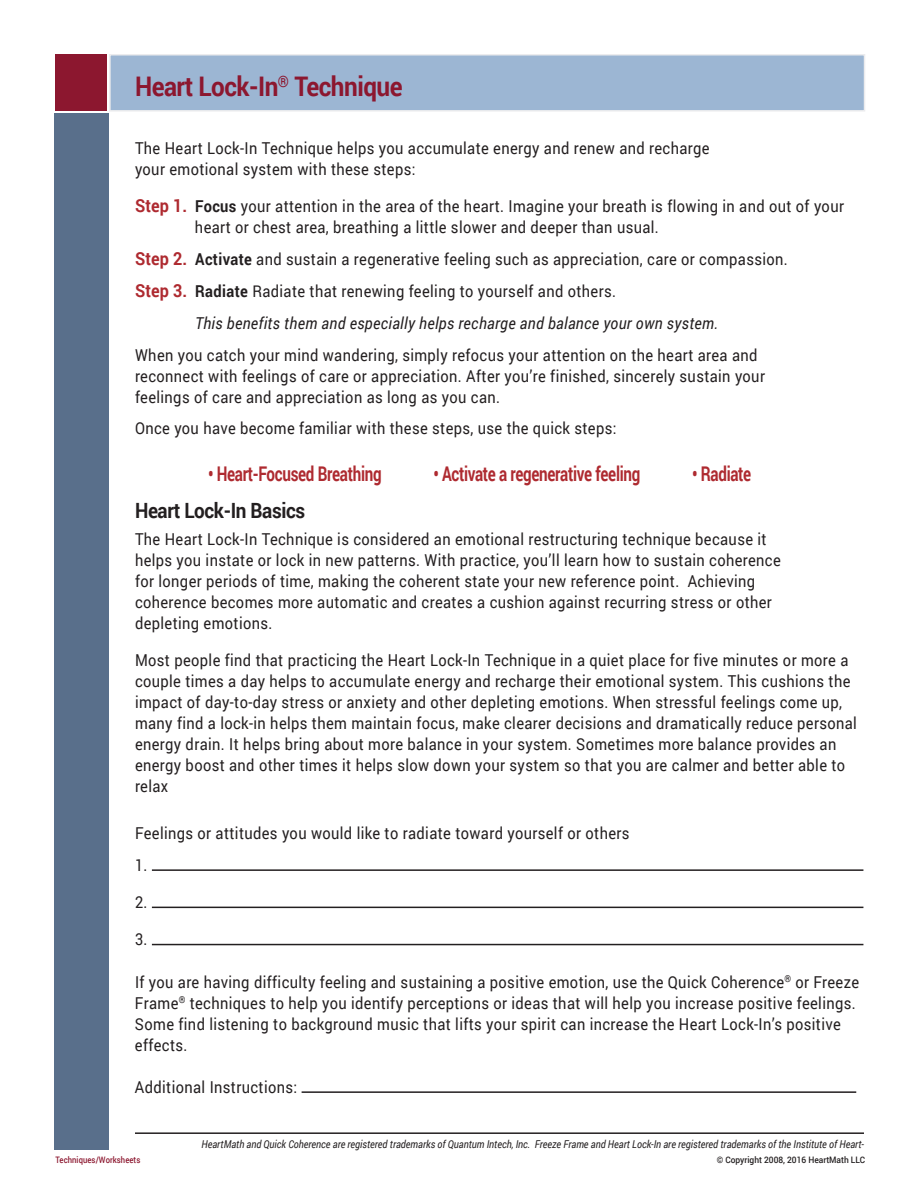
<style>
.page{position:relative;width:918px;height:1188px;background:#fff}
.page>*{position:absolute;margin:0;border:0;box-sizing:border-box;transform-origin:0 0}
.t1{font:700 27px "Roboto";letter-spacing:-.02em;color:#8c172f;scale:.9 1}
.t2{font:700 21px "Roboto";letter-spacing:-.02em;color:#231f20;scale:.9 1}
.t3{font:700 20.25px "Roboto";letter-spacing:-.02em;color:#ae2a30;scale:.75 1}
.t4{font:16.35px/21px "Roboto";letter-spacing:.025em;color:#231f20;scale:.89 1}
.t5{font:italic 16.35px "Roboto";letter-spacing:.025em;color:#231f20;scale:.89 1}
.t6{font:italic 10.8px "Roboto";color:#231f20;scale:.87 1}
.t7{font:500 8.85px "Roboto";color:#231f20;scale:.94 1}
.t8{font:500 8.85px "Roboto";letter-spacing:.01em;color:#8c172f;scale:.86 1}
.s1{font-weight:700;font-size:18px;color:#ae2a30}
.s2{font-weight:700}
</style>
<div class="page">
<div style="left:109px;top:54px;width:756px;height:58px;background:#9cb6d3;border:2px solid #ececee"></div>
<div style="left:54px;top:113px;width:55px;height:1036px;background:#596f8b"></div>
<div style="left:55px;top:55px;width:51px;height:56px;background:#8c172f"></div>
<hr style="left:152px;top:869px;width:711px;height:2px;background:#231f20">
<hr style="left:152px;top:907px;width:711px;height:1px;background:#231f20">
<hr style="left:152px;top:944px;width:711px;height:1px;background:#231f20">
<hr style="left:302px;top:1091px;width:554px;height:2px;background:#231f20">
<hr style="left:135px;top:1132px;width:729px;height:2px;background:#231f20">
<h1 class="t1" style="left:135px;top:67px;width:299px">Heart Lock-In<sup>®</sup> Technique</h1>
<p class="t4" style="left:135px;top:137px;width:647px">The Heart Lock-In Technique helps you accumulate energy and renew and recharge your emotional system with these steps:</p>
<p class="t4" style="left:195px;top:195px;width:731px;text-indent:-60px"><span class="s1">Step 1.</span> <span class="s2">Focus</span> your attention in the area of the heart. Imagine your breath is flowing in and out of your heart or chest area, breathing a little slower and deeper than usual.</p>
<p class="t4" style="left:135px;top:248px;width:735px"><span class="s1">Step 2.</span> <span class="s2">Activate</span> and sustain a regenerative feeling such as appreciation, care or compassion.</p>
<p class="t4" style="left:135px;top:280px;width:542px"><span class="s1">Step 3.</span> <span class="s2">Radiate</span> Radiate that renewing feeling to yourself and others.</p>
<p class="t5" style="left:195px;top:311px;width:590px">This benefits them and especially helps recharge and balance your own system.</p>
<p class="t4" style="left:135px;top:344px;width:709px">When you catch your mind wandering, simply refocus your attention on the heart area and reconnect with feelings of care or appreciation. After you’re finished, sincerely sustain your feelings of care and appreciation as long as you can.</p>
<p class="t4" style="left:135px;top:417px;width:543px">Once you have become familiar with these steps, use the quick steps:</p>
<p class="t3" style="left:208px;top:459px;width:233px">• Heart-Focused Breathing</p>
<p class="t3" style="left:433px;top:459px;width:277px">• Activate a regenerative feeling</p>
<p class="t3" style="left:692px;top:459px;width:80px">• Radiate</p>
<p class="t2" style="left:135px;top:496px;width:191px">Heart Lock-In Basics</p>
<p class="t4" style="left:135px;top:528px;width:727px">The Heart Lock-In Technique is considered an emotional restructuring technique because it helps you instate or lock in new patterns. With practice, you’ll learn how to sustain coherence for longer periods of time, making the coherent state your new reference point. Achieving coherence becomes more automatic and creates a cushion against recurring stress or other depleting emotions.</p>
<p class="t4" style="left:135px;top:649px;width:813px">Most people find that practicing the Heart Lock-In Technique in a quiet place for five minutes or more a couple times a day helps to accumulate energy and recharge their emotional system. This cushions the impact of day-to-day stress or anxiety and other depleting emotions. When stressful feelings come up, many find a lock-in helps them maintain focus, make clearer decisions and dramatically reduce personal energy drain. It helps bring about more balance in your system. Sometimes more balance provides an energy boost and other times it helps slow down your system so that you are calmer and better able to relax</p>
<p class="t4" style="left:135px;top:817px;width:557px;line-height:31.8px">Feelings or attitudes you would like to radiate toward yourself or others<br>1.</p>
<p class="t4" style="left:135px;top:891px;width:16px">2.</p>
<p class="t4" style="left:135px;top:928px;width:16px">3.</p>
<p class="t4" style="left:135px;top:971px;width:815px">If you are having difficulty feeling and sustaining a positive emotion, use the Quick Coherence<sup>®</sup> or Freeze Frame<sup>®</sup> techniques to help you identify perceptions or ideas that will help you increase positive feelings.<br>Some find listening to background music that lifts your spirit can increase the Heart Lock-In’s positive effects.</p>
<p class="t4" style="left:135px;top:1076px;width:184px">Additional Instructions:</p>
<p class="t6" style="left:202px;top:1136px;width:763px">HeartMath and Quick Coherence are registered trademarks of Quantum Intech, Inc. Freeze Frame and Heart Lock-In are registered trademarks of the Institute of Heart-</p>
<p class="t8" style="left:55px;top:1154px;width:100px">Techniques/Worksheets</p>
<p class="t7" style="left:717px;top:1154px;width:159px">© Copyright 2008, 2016 HeartMath LLC</p>
</div>
